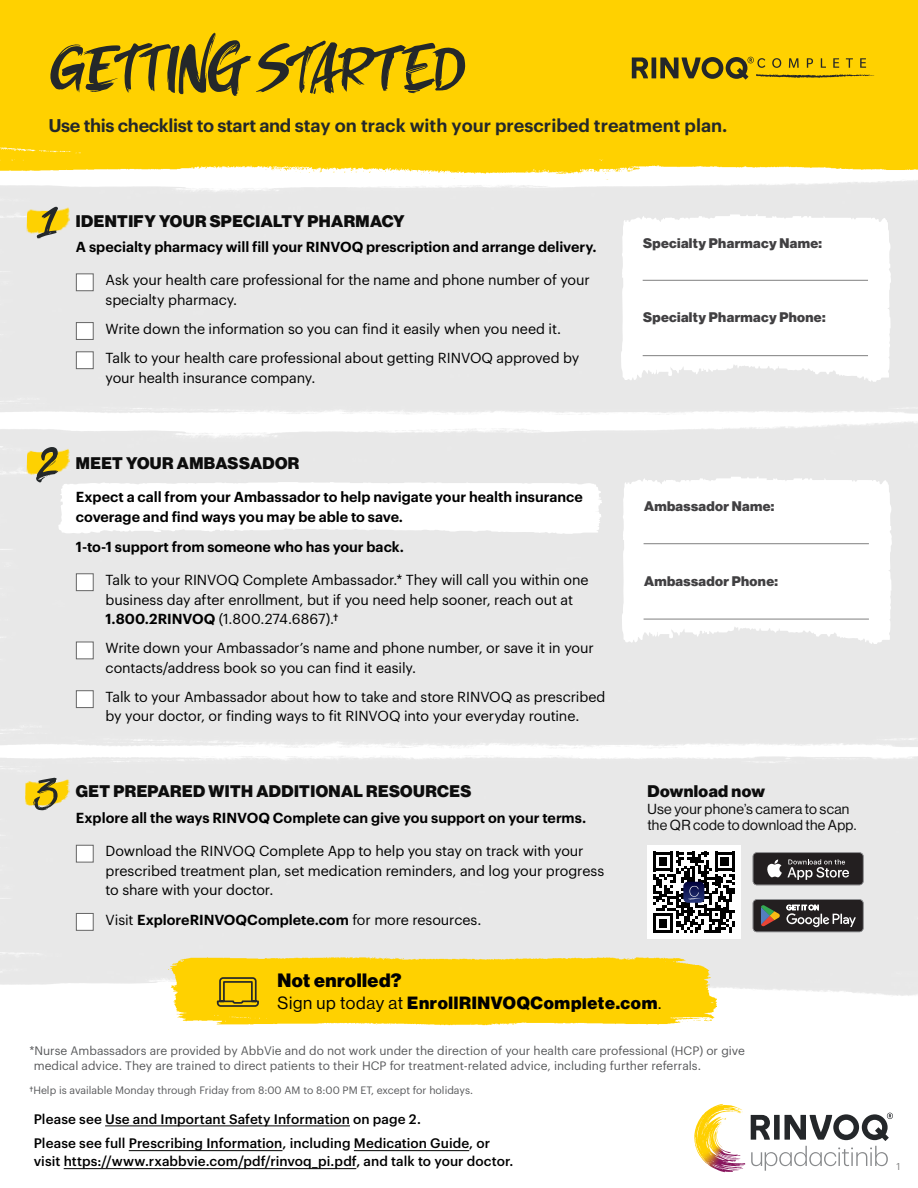
<style>
.page{position:relative;width:918px;height:1188px;background:#fff}
.page>*{position:absolute;margin:0;border:0;box-sizing:border-box;transform-origin:0 0}
.t1{font:18.9px "N Haas Grotesk DS Std 95 Blk";letter-spacing:.025em;color:#000}
.t2{font:600 18px "Graphik";color:#24282a}
.t3{font:17.4px "N Haas Grotesk DS Std 95 Blk";letter-spacing:.04em;color:#000}
.t4{font:16.5px "N Haas Grotesk DS Std 95 Blk";letter-spacing:.025em;color:#0d0d0d}
.t5{font:14.25px/19.5px "Graphik";letter-spacing:-.005em;color:#000}
.t6{font:600 14.25px/19.5px "Graphik";color:#000}
.t7{font:14.25px/16.5px "N Haas Grotesk DS Std 55 Rg";letter-spacing:.02em;color:#0d0d0d}
.t8{font:13.65px "N Haas Grotesk DS Std 95 Blk";letter-spacing:.025em;color:#414042}
.t9{font:500 13.5px/24.8px "Graphik";letter-spacing:.005em;color:#000}
.t10{font:12px/15px "Graphik";color:#58595b}
.t11{font:10.5px "Graphik";color:#58595b}
.t12{font:9.75px "Graphik";color:#808080}
.s1{font-weight:600}
.s2{font-weight:400}
.s3{font-family:"N Haas Grotesk DS Std 55 Rg"}
</style>
<div class="page">
<div style="left:0;top:0;width:918px;height:171px;background:#ffd100"></div>
<hr style="left:105px;top:1126px;width:245px;height:1px;background:#000">
<hr style="left:129px;top:1150px;width:154px;height:1px;background:#000">
<hr style="left:354px;top:1150px;width:115px;height:1px;background:#000">
<hr style="left:64px;top:1168px;width:292px;height:1px;background:#000">
<svg style="left:50px;top:32px;width:415px;height:64px;background:#bb9c0c"></svg>
<img style="left:0;top:171px;width:918px;height:242px">
<div style="left:76px;top:273px;width:18px;height:18px;background:#fff;border:1px solid #666"></div>
<div style="left:76px;top:322px;width:18px;height:18px;background:#fff;border:1px solid #666"></div>
<div style="left:76px;top:351px;width:18px;height:18px;background:#fff;border:1px solid #666"></div>
<svg style="left:621px;top:214px;width:271px;height:168px"></svg>
<hr style="left:643px;top:280px;width:225px;height:1px;background:#808080">
<hr style="left:643px;top:355px;width:225px;height:1px;background:#808080">
<img style="left:26px;top:203px;width:44px;height:34px">
<svg style="left:37px;top:207px;width:21px;height:32px"></svg>
<div style="left:0;top:756px;width:918px;height:251px;background:#e8e8e8"></div>
<div style="left:76px;top:845px;width:18px;height:17px;background:#fff;border:1px solid #666"></div>
<div style="left:76px;top:913px;width:18px;height:18px;background:#fff;border:1px solid #666"></div>
<img style="left:25px;top:774px;width:45px;height:35px">
<svg style="left:33px;top:778px;width:25px;height:32px"></svg>
<img style="left:169px;top:952px;width:547px;height:74px">
<svg style="left:751px;top:1113px;width:142px;height:58px"></svg>
<svg style="left:694px;top:1104px;width:28px;height:42px"></svg>
<hr style="left:652px;top:57px;width:4px;height:21px;background:#242729">
<svg style="left:632px;top:57px;width:16px;height:21px"></svg>
<svg style="left:660px;top:57px;width:215px;height:23px;background:#bf9f0b"></svg>
<svg style="left:622px;top:476px;width:270px;height:168px"></svg>
<hr style="left:644px;top:543px;width:225px;height:1px;background:#808080">
<hr style="left:644px;top:619px;width:225px;height:1px;background:#808080">
<img style="left:26px;top:444px;width:44px;height:34px">
<svg style="left:36px;top:447px;width:567px;height:87px"></svg>
<div style="left:76px;top:573px;width:18px;height:18px;background:#fff;border:1px solid #666"></div>
<div style="left:76px;top:642px;width:18px;height:17px;background:#fff;border:1px solid #666"></div>
<div style="left:76px;top:690px;width:18px;height:18px;background:#fff;border:1px solid #666"></div>
<svg style="left:217px;top:977px;width:42px;height:31px"></svg>
<svg style="left:753px;top:852px;width:111px;height:33px;background:#474445"></svg>
<svg style="left:753px;top:899px;width:111px;height:33px;background:#4a4645"></svg>
<div style="left:647px;top:845px;width:94px;height:94px;background:#fff"></div>
<svg style="left:653px;top:852px;width:81px;height:81px"></svg>
<p class="t2" style="left:48px;top:111px;width:681px">Use this checklist to start and stay on track with your prescribed treatment plan.</p>
<p class="t4" style="left:76px;top:212px;width:330px">IDENTIFY YOUR SPECIALTY PHARMACY</p>
<p class="t6" style="left:76px;top:236px;width:522px">A specialty pharmacy will fill your RINVOQ prescription and arrange delivery.</p>
<p class="t5" style="left:106px;top:269px;width:486px">Ask your health care professional for the name and phone number of your specialty pharmacy.</p>
<p class="t5" style="left:106px;top:313px;width:475px;line-height:29.2px">Write down the information so you can find it easily when you need it.<br>Talk to your health care professional about getting RINVOQ approved by</p>
<p class="t5" style="left:106px;top:366px;width:211px">your health insurance company.</p>
<p class="t4" style="left:76px;top:454px;width:225px">MEET YOUR AMBASSADOR</p>
<p class="t6" style="left:76px;top:486px;width:508px">Expect a call from your Ambassador to help navigate your health insurance coverage and find ways you may be able to save.</p>
<p class="t6" style="left:76px;top:536px;width:330px">1-to-1 support from someone who has your back.</p>
<p class="t5" style="left:106px;top:569px;width:485px">Talk to your RINVOQ Complete Ambassador.* They will call you within one business day after enrollment, but if you need help sooner, reach out at<br><span class="s1">1.800.2RINVOQ</span> (1.800.274.6867).†</p>
<p class="t5" style="left:106px;top:637px;width:490px">Write down your Ambassador’s name and phone number, or save it in your contacts/address book so you can find it easily.</p>
<p class="t5" style="left:106px;top:686px;width:501px">Talk to your Ambassador about how to take and store RINVOQ as prescribed by your doctor, or finding ways to fit RINVOQ into your everyday routine.</p>
<p class="t4" style="left:76px;top:782px;width:397px">GET PREPARED WITH ADDITIONAL RESOURCES</p>
<p class="t6" style="left:76px;top:807px;width:512px">Explore all the ways RINVOQ Complete can give you support on your terms.</p>
<p class="t5" style="left:106px;top:840px;width:500px">Download the RINVOQ Complete App to help you stay on track with your prescribed treatment plan, set medication reminders, and log your progress to share with your doctor.</p>
<p class="t6" style="left:106px;top:909px;width:377px"><span class="s2">Visit</span> ExploreRINVOQComplete.com <span class="s2">for more resources.</span></p>
<p class="t8" style="left:643px;top:235px;width:180px">Specialty Pharmacy Name:</p>
<p class="t8" style="left:643px;top:309px;width:184px">Specialty Pharmacy Phone:</p>
<p class="t8" style="left:644px;top:498px;width:132px">Ambassador Name:</p>
<p class="t8" style="left:644px;top:573px;width:136px">Ambassador Phone:</p>
<p class="t4" style="left:648px;top:782px;width:119px">Download now</p>
<p class="t7" style="left:648px;top:801px;width:210px">Use your phone’s camera to scan the QR code to download the App.</p>
<h1 class="t1" style="left:278px;top:969px;width:126px">Not enrolled?</h1>
<p class="t3" style="left:278px;top:992px;width:385px"><span class="s3">Sign up today at</span> EnrollRINVOQComplete.com<span class="s3">.</span></p>
<p class="t10" style="left:34px;top:1042px;width:713px;text-indent:-4px">*Nurse Ambassadors are provided by AbbVie and do not work under the direction of your health care professional (HCP) or give medical advice. They are trained to direct patients to their HCP for treatment-related advice, including further referrals.</p>
<p class="t11" style="left:29px;top:1082px;width:445px">†Help is available Monday through Friday from 8:00 AM to 8:00 PM ET, except for holidays.</p>
<p class="t9" style="left:34px;top:1105px;width:458px">Please see Use and Important Safety Information on page 2.<br>Please see full Prescribing Information, including Medication Guide, or</p>
<p class="t9" style="left:34px;top:1148px;width:481px">visit https://www.rxabbvie.com/pdf/rinvoq_pi.pdf, and talk to your doctor.</p>
<p class="t12" style="left:896px;top:1159px;width:5px">1</p>
</div>
